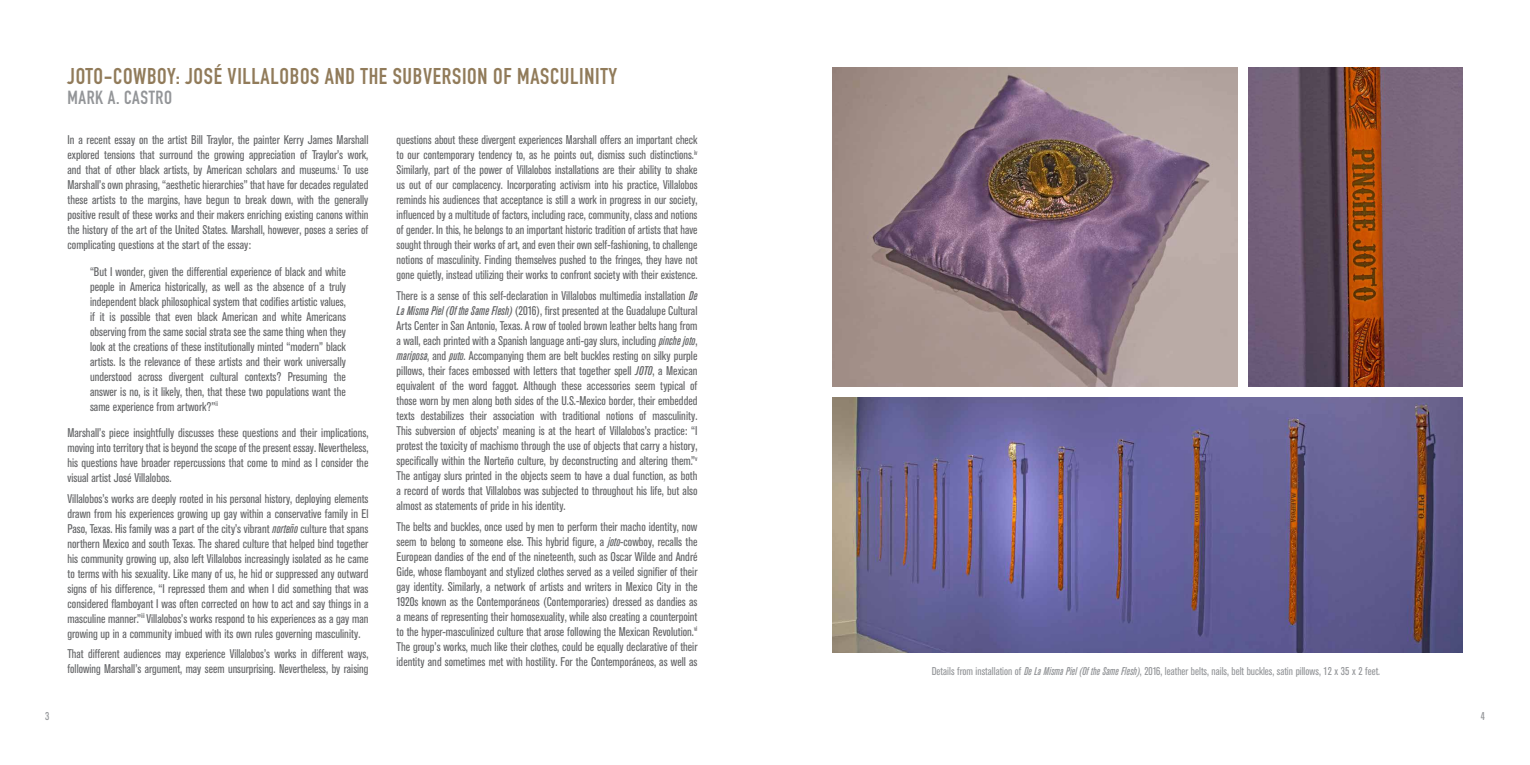
<style>
.page{position:relative;width:1530px;height:765px;background:#fff}
.page>*{position:absolute;margin:0;border:0;box-sizing:border-box;transform-origin:0 0}
.t1{font:22.5px "DIN Engschrift Std";letter-spacing:.03em;color:#917b5a}
.t2{font:18.75px "DIN Engschrift Std";letter-spacing:.03em;color:#939598}
.t3{font:condensed 12.5px/15px "Akzidenz Grotesk BE";color:#636466;text-align:justify}
.t4{font:condensed 11.25px "Akzidenz Grotesk BE";color:#939598}
.s1{font-weight:500;font-style:italic}
</style>
<div class="page">
<img style="left:832px;top:68px;width:406px;height:319px">
<img style="left:832px;top:398px;width:630px;height:254px">
<img style="left:1249px;top:68px;width:213px;height:319px">
<h1 class="t1" style="left:68px;top:62px;width:551px">JOTO-COWBOY: JOSÉ VILLALOBOS AND THE SUBVERSION OF MASCULINITY</h1>
<h2 class="t2" style="left:68px;top:86px;width:106px">MARK A. CASTRO</h2>
<p class="t3" style="left:68px;top:133px;width:302px">In a recent essay on the artist Bill Traylor, the painter Kerry James Marshall explored tensions that surround the growing appreciation of Traylor’s work, and that of other black artists, by American scholars and museums.<sup>i</sup> To use Marshall’s own phrasing, “aesthetic hierarchies” that have for decades regulated these artists to the margins, have begun to break down, with the generally positive result of these works and their makers enriching existing canons within the history of the art of the United States. Marshall, however, poses a series of complicating questions at the start of the essay:</p>
<p class="t3" style="left:90px;top:264px;width:257px">“But I wonder, given the differential experience of black and white people in America historically, as well as the absence of a truly independent black philosophical system that codifies artistic values, if it is possible that even black American and white Americans observing from the same social strata see the same thing when they look at the creations of these institutionally minted “modern” black artists. Is the relevance of these artists and their work universally understood across divergent cultural contexts? Presuming the answer is no, is it likely, then, that these two populations want the same experience from artwork?”<sup>ii</sup></p>
<p class="t3" style="left:68px;top:425px;width:302px">Marshall’s piece insightfully discusses these questions and their implications, moving into territory that is beyond the scope of the present essay. Nevertheless, his questions have broader repercussions that come to mind as I consider the visual artist José Villalobos.</p>
<p class="t3" style="left:68px;top:491px;width:302px">Villalobos’s works are deeply rooted in his personal history, deploying elements drawn from his experiences growing up gay within a conservative family in El Paso, Texas. His family was a part of the city’s vibrant <span class="s1">norteño</span> culture that spans northern Mexico and south Texas. The shared culture that helped bind together his community growing up, also left Villalobos increasingly isolated as he came to terms with his sexuality. Like many of us, he hid or suppressed any outward signs of his difference, “I repressed them and when I did something that was considered flamboyant I was often corrected on how to act and say things in a masculine manner.”<sup>iii</sup> Villalobos’s works respond to his experiences as a gay man growing up in a community imbued with its own rules governing masculinity.</p>
<p class="t3" style="left:68px;top:647px;width:302px">That different audiences may experience Villalobos’s works in different ways, following Marshall’s argument, may seem unsurprising. Nevertheless, by raising</p>
<p class="t3" style="left:397px;top:133px;width:302px">questions about these divergent experiences Marshall offers an important check to our contemporary tendency to, as he points out, dismiss such distinctions.<sup>iv </sup>Similarly, part of the power of Villalobos installations are their ability to shake us out of our complacency. Incorporating activism into his practice, Villalobos reminds his audiences that acceptance is still a work in progress in our society, influenced by a multitude of factors, including race, community, class and notions of gender. In this, he belongs to an important historic tradition of artists that have sought through their works of art, and even their own self-fashioning, to challenge notions of masculinity. Finding themselves pushed to the fringes, they have not gone quietly, instead utilizing their works to confront society with their existence.</p>
<p class="t3" style="left:397px;top:288px;width:302px">There is a sense of this self-declaration in Villalobos multimedia installation <span class="s1">De La Misma Piel (Of the Same Flesh)</span> (2016), first presented at the Guadalupe Cultural Arts Center in San Antonio, Texas. A row of tooled brown leather belts hang from a wall, each printed with a Spanish language anti-gay slurs, including <span class="s1">pinche joto</span>, <span class="s1">mariposa</span>, and <span class="s1">puto</span>. Accompanying them are belt buckles resting on silky purple pillows, their faces embossed with letters that together spell <span class="s1">JOTO</span>, a Mexican equivalent of the word faggot. Although these accessories seem typical of those worn by men along both sides of the U.S.-Mexico border, their embedded texts destabilizes their association with traditional notions of masculinity.<br>This subversion of objects’ meaning is at the heart of Villalobos’s practice: “I protest the toxicity of machismo through the use of objects that carry a history, specifically within the Norteño culture, by deconstructing and altering them.”<sup>v </sup>The antigay slurs printed in the objects seem to have a dual function, as both a record of words that Villalobos was subjected to throughout his life, but also almost as statements of pride in his identity.</p>
<p class="t3" style="left:397px;top:519px;width:302px">The belts and buckles, once used by men to perform their macho identity, now seem to belong to someone else. This hybrid figure, a <span class="s1">joto</span>-cowboy, recalls the European dandies of the end of the nineteenth, such as Oscar Wilde and André Gide, whose flamboyant and stylized clothes served as a veiled signifier of their gay identity. Similarly, a network of artists and writers in Mexico City in the 1920s known as the Contemporáneos (Contemporaries) dressed as dandies as a means of representing their homosexuality, while also creating a counterpoint to the hyper-masculinized culture that arose following the Mexican Revolution.<sup>vi </sup>The group’s works, much like their clothes, could be equally declarative of their identity and sometimes met with hostility. For the Contemporáneos, as well as</p>
<p class="t4" style="left:932px;top:665px;width:450px">Details from installation of <span class="s1">De La Misma Piel (Of the Same Flesh)</span>, 2016, leather belts, nails, belt buckles, satin pillows, 12 x 35 x 2 feet.</p>
<p class="t4" style="left:45px;top:710px;width:6px">3</p>
<p class="t4" style="left:1481px;top:710px;width:6px">4</p>
</div>
